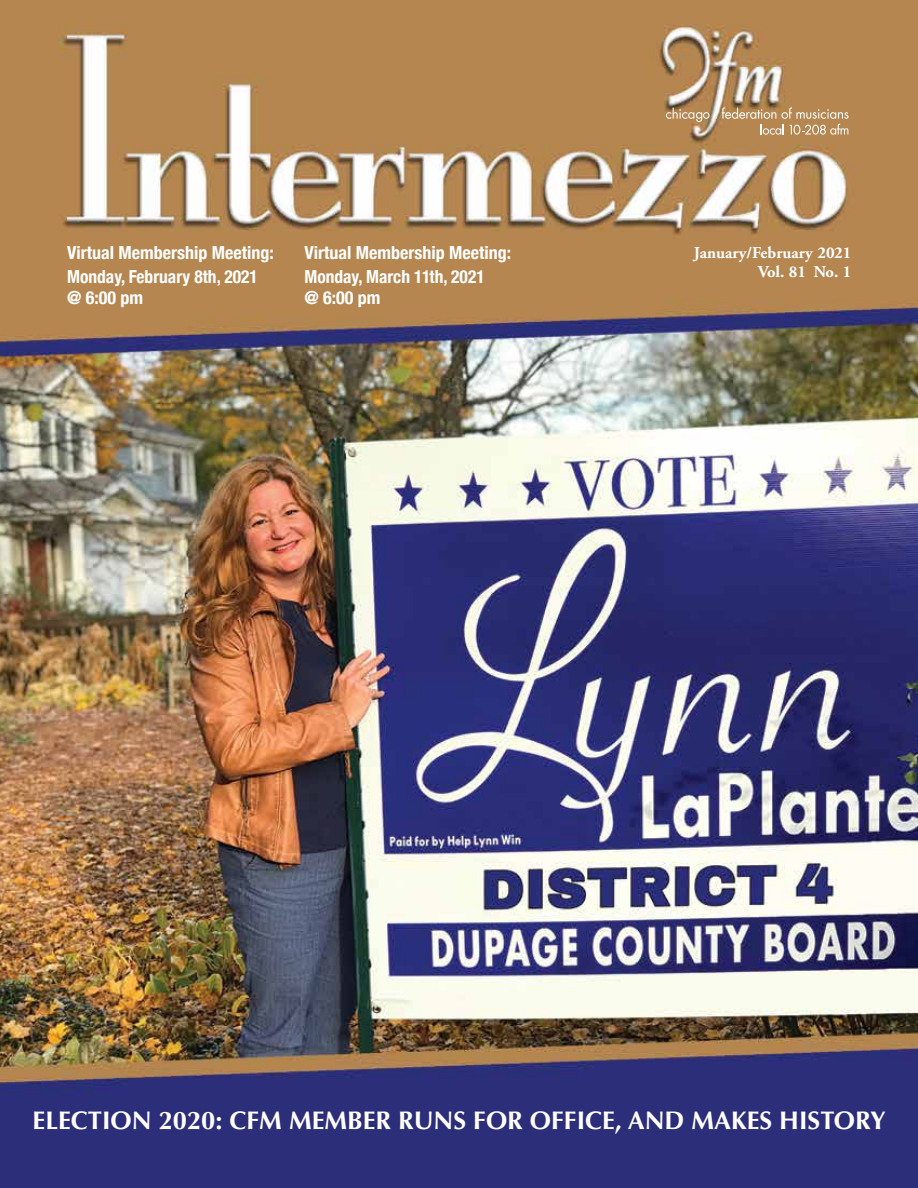
<style>
.page{position:relative;width:918px;height:1188px;background:#fff}
.page>*{position:absolute;margin:0;border:0;box-sizing:border-box;transform-origin:0 0}
.t1{font:700 25.5px "Optima";color:#fff}
.t2{font:700 condensed 18px/24px "Helvetica Neue";color:#fff}
.t3{font:700 16.5px/19.5px "Adobe Garamond";color:#fff;text-align:right}
</style>
<div class="page">
<img style="left:0;top:0;width:918px;height:1188px">
<svg style="left:666px;top:108px;width:44px;height:14px"></svg>
<svg style="left:722px;top:107px;width:127px;height:28px;background:#c0996c"></svg>
<p class="t2" style="left:67px;top:240px;width:208px">Virtual Membership Meeting:<br>Monday, February 8th, 2021</p>
<p class="t2" style="left:67px;top:284px;width:77px">@ 6:00 pm</p>
<p class="t2" style="left:304px;top:240px;width:208px">Virtual Membership Meeting:<br>Monday, March 11th, 2021</p>
<p class="t2" style="left:304px;top:284px;width:77px">@ 6:00 pm</p>
<p class="t3" style="left:694px;top:243px;width:159px">January/February 2021<br>Vol. 81 No. 1</p>
<h1 class="t1" style="left:33px;top:1106px;width:855px">ELECTION 2020: CFM MEMBER RUNS FOR OFFICE, AND MAKES HISTORY</h1>
</div>
